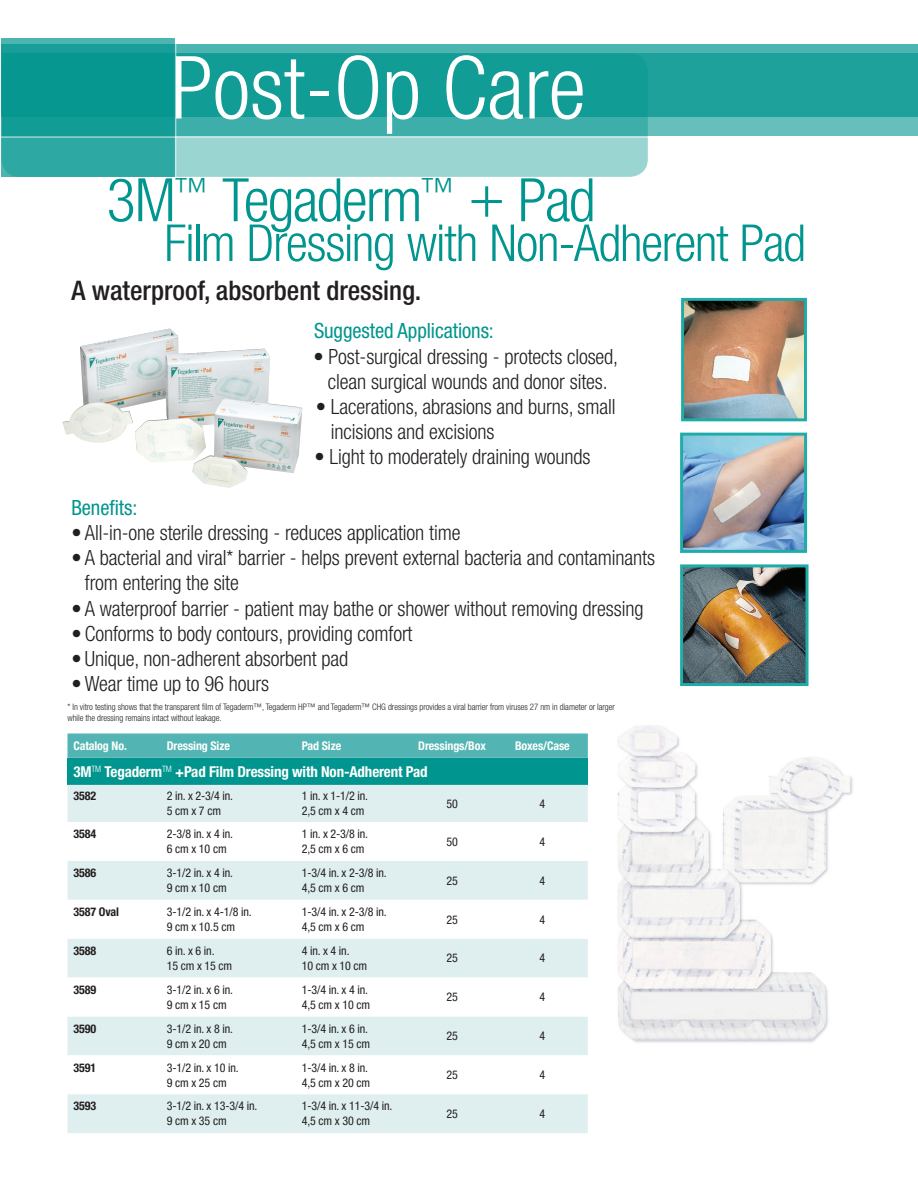
<style>
.page{position:relative;width:918px;height:1188px;background:#fff}
.page>*{position:absolute;margin:0;border:0;box-sizing:border-box;transform-origin:0 0}
.t1{font:300 condensed 87.15px "Helvetica Neue LT Std";color:#fff}
.Body_Copy{font:300 condensed 60px "Helvetica Neue LT Std";letter-spacing:-.025em;color:#00958e}
.Body_Copy-2{font:300 condensed 51px "Helvetica Neue LT Std";letter-spacing:-.025em;color:#00958e}
.t2{font:500 condensed 27px "Helvetica Neue LT Std";color:#231f20}
.t3{font:300 condensed 21px/25.2px "Helvetica Neue LT Std";letter-spacing:-.005em;color:#231f20}
.t4{font:condensed 21px "Helvetica Neue LT Std";letter-spacing:-.005em;color:#00958e}
.Chart_Bold{font:700 condensed 15px "Helvetica Neue LT Std";letter-spacing:-.01em;color:#fff}
.Chart_Regular{font:condensed 12px/15px "Helvetica Neue LT Std";letter-spacing:-.01em;color:#231f20}
.Chart_Bold-2{font:700 condensed 12px "Helvetica Neue LT Std";letter-spacing:-.01em;color:#fff}
.Chart_Bold-3{font:700 condensed 12px "Helvetica Neue LT Std";letter-spacing:-.01em;color:#231f20}
.t5{font:300 condensed 9px/10.8px "Helvetica Neue LT Std";letter-spacing:-.005em;color:#231f20}
</style>
<div class="page">
<img style="left:63px;top:329px;width:239px;height:159px">
<img style="left:685px;top:302px;width:118px;height:115px">
<div style="left:681px;top:298px;width:126px;height:123px;border:3px solid #1faca8"></div>
<img style="left:684px;top:568px;width:121px;height:114px">
<div style="left:680px;top:564px;width:129px;height:122px;border:3px solid #1faca8"></div>
<img style="left:684px;top:437px;width:119px;height:112px">
<div style="left:680px;top:433px;width:127px;height:120px;border:3px solid #1faca8"></div>
<div style="left:2px;top:54px;width:916px;height:82px;background:#66bfbb"></div>
<svg style="left:2px;top:53px;width:646px;height:124px;background:#7bc8c4"></svg>
<svg style="left:2px;top:38px;width:173px;height:139px;background:#28a59f"></svg>
<svg style="left:2px;top:45px;width:916px;height:72px;background:#189e98"></svg>
<hr style="left:175px;top:0;width:1px;height:234px;background:#fff">
<hr style="left:0;top:136px;width:855px;height:2px;background:#fff">
<div style="left:68px;top:734px;width:520px;height:24px;background:#52b5b3"></div>
<div style="left:68px;top:758px;width:520px;height:27px;background:#00958e"></div>
<div style="left:68px;top:785px;width:520px;height:348px;background:#dfefef"></div>
<svg style="left:68px;top:822px;width:93px;height:272px"></svg>
<svg style="left:161px;top:822px;width:427px;height:272px"></svg>
<img style="left:617px;top:726px;width:236px;height:317px">
<p class="t1" style="left:171px;top:38px;width:416px">Post-Op Care</p>
<p class="Body_Copy" style="left:107px;top:166px;width:490px">3M<sup>™</sup> Tegaderm<sup>™</sup> + Pad</p>
<p class="Body_Copy-2" style="left:164px;top:214px;width:643px">Film Dressing with Non-Adherent Pad</p>
<p class="t2" style="left:71px;top:274px;width:351px">A waterproof, absorbent dressing.</p>
<p class="t4" style="left:314px;top:319px;width:181px">Suggested Applications:</p>
<p class="t3" style="left:313px;top:343px;width:306px">• Post-surgical dressing - protects closed,</p>
<p class="t3" style="left:328px;top:369px;width:281px">clean surgical wounds and donor sites.</p>
<p class="t3" style="left:331px;top:394px;width:286px;text-indent:-15px">• Lacerations, abrasions and burns, small incisions and excisions</p>
<p class="t3" style="left:314px;top:444px;width:278px">• Light to moderately draining wounds</p>
<p class="t4" style="left:71px;top:495px;width:67px">Benefits:</p>
<p class="t3" style="left:71px;top:520px;width:391px">• All-in-one sterile dressing - reduces application time</p>
<p class="t3" style="left:85px;top:545px;width:572px;text-indent:-14px">• A bacterial and viral* barrier - helps prevent external bacteria and contaminants from entering the site</p>
<p class="t3" style="left:71px;top:595px;width:574px">• A waterproof barrier - patient may bathe or shower without removing dressing</p>
<p class="t3" style="left:71px;top:621px;width:343px">• Conforms to body contours, providing comfort</p>
<p class="t3" style="left:71px;top:646px;width:279px">• Unique, non-adherent absorbent pad</p>
<p class="t3" style="left:71px;top:671px;width:199px">• Wear time up to 96 hours</p>
<p class="t5" style="left:68px;top:701px;width:549px">* In vitro testing shows that the transparent film of Tegaderm™, Tegaderm HP™ and Tegaderm™ CHG dressings provides a viral barrier from viruses 27 nm in diameter or larger while the dressing remains intact without leakage.</p>
<p class="Chart_Bold-2" style="left:74px;top:738px;width:55px">Catalog No.</p>
<p class="Chart_Bold-2" style="left:167px;top:738px;width:65px">Dressing Size</p>
<p class="Chart_Bold-2" style="left:302px;top:738px;width:41px">Pad Size</p>
<p class="Chart_Bold-2" style="left:418px;top:738px;width:69px">Dressings/Box</p>
<p class="Chart_Bold-2" style="left:515px;top:738px;width:56px">Boxes/Case</p>
<p class="Chart_Bold" style="left:74px;top:762px;width:356px">3M<sup>TM</sup> Tegaderm<sup>TM</sup> +Pad Film Dressing with Non-Adherent Pad</p>
<p class="Chart_Bold-3" style="left:74px;top:789px;width:24px">3582</p>
<p class="Chart_Regular" style="left:167px;top:788px;width:68px">2 in. x 2-3/4 in.<br>5 cm x 7 cm</p>
<p class="Chart_Regular" style="left:302px;top:788px;width:68px">1 in. x 1-1/2 in.<br>2,5 cm x 4 cm</p>
<p class="Chart_Regular" style="left:446px;top:796px;width:13px">50</p>
<p class="Chart_Regular" style="left:540px;top:796px;width:7px">4</p>
<p class="Chart_Bold-3" style="left:74px;top:827px;width:24px">3584</p>
<p class="Chart_Regular" style="left:167px;top:826px;width:68px">2-3/8 in. x 4 in.<br>6 cm x 10 cm</p>
<p class="Chart_Regular" style="left:302px;top:826px;width:68px">1 in. x 2-3/8 in.<br>2,5 cm x 6 cm</p>
<p class="Chart_Regular" style="left:446px;top:834px;width:13px">50</p>
<p class="Chart_Regular" style="left:540px;top:834px;width:7px">4</p>
<p class="Chart_Bold-3" style="left:74px;top:866px;width:24px">3586</p>
<p class="Chart_Regular" style="left:167px;top:865px;width:68px">3-1/2 in. x 4 in.<br>9 cm x 10 cm</p>
<p class="Chart_Regular" style="left:302px;top:865px;width:86px">1-3/4 in. x 2-3/8 in.<br>4,5 cm x 6 cm</p>
<p class="Chart_Regular" style="left:446px;top:873px;width:13px">25</p>
<p class="Chart_Regular" style="left:540px;top:873px;width:7px">4</p>
<p class="Chart_Bold-3" style="left:74px;top:905px;width:47px">3587 Oval</p>
<p class="Chart_Regular" style="left:167px;top:904px;width:86px">3-1/2 in. x 4-1/8 in.<br>9 cm x 10.5 cm</p>
<p class="Chart_Regular" style="left:302px;top:904px;width:86px">1-3/4 in. x 2-3/8 in.<br>4,5 cm x 6 cm</p>
<p class="Chart_Regular" style="left:446px;top:912px;width:13px">25</p>
<p class="Chart_Regular" style="left:540px;top:912px;width:7px">4</p>
<p class="Chart_Bold-3" style="left:74px;top:943px;width:24px">3588</p>
<p class="Chart_Regular" style="left:167px;top:943px;width:67px">6 in. x 6 in.<br>15 cm x 15 cm</p>
<p class="Chart_Regular" style="left:302px;top:943px;width:49px">4 in. x 4 in.</p>
<p class="Chart_Regular" style="left:446px;top:951px;width:13px">25</p>
<p class="Chart_Regular" style="left:540px;top:951px;width:7px">4</p>
<p class="Chart_Regular" style="left:302px;top:958px;width:67px">10 cm x 10 cm</p>
<p class="Chart_Bold-3" style="left:74px;top:982px;width:24px">3589</p>
<p class="Chart_Regular" style="left:167px;top:982px;width:68px">3-1/2 in. x 6 in.<br>9 cm x 15 cm</p>
<p class="Chart_Regular" style="left:302px;top:982px;width:68px">1-3/4 in. x 4 in.</p>
<p class="Chart_Regular" style="left:302px;top:997px;width:70px">4,5 cm x 10 cm</p>
<p class="Chart_Bold-3" style="left:74px;top:1021px;width:24px">3590</p>
<p class="Chart_Regular" style="left:167px;top:1021px;width:68px">3-1/2 in. x 8 in.<br>9 cm x 20 cm</p>
<p class="Chart_Regular" style="left:302px;top:1021px;width:68px">1-3/4 in. x 6 in.</p>
<p class="Chart_Regular" style="left:302px;top:1036px;width:70px">4,5 cm x 15 cm</p>
<p class="Chart_Bold-3" style="left:74px;top:1060px;width:24px">3591</p>
<p class="Chart_Regular" style="left:167px;top:1060px;width:74px">3-1/2 in. x 10 in.<br>9 cm x 25 cm</p>
<p class="Chart_Regular" style="left:302px;top:1060px;width:68px">1-3/4 in. x 8 in.</p>
<p class="Chart_Regular" style="left:302px;top:1075px;width:70px">4,5 cm x 20 cm</p>
<p class="Chart_Bold-3" style="left:74px;top:1099px;width:24px">3593</p>
<p class="Chart_Regular" style="left:167px;top:1099px;width:92px">3-1/2 in. x 13-3/4 in.<br>9 cm x 35 cm</p>
<p class="Chart_Regular" style="left:302px;top:1099px;width:92px">1-3/4 in. x 11-3/4 in.</p>
<p class="Chart_Regular" style="left:302px;top:1114px;width:70px">4,5 cm x 30 cm</p>
<p class="Chart_Regular" style="left:446px;top:989px;width:13px">25</p>
<p class="Chart_Regular" style="left:540px;top:989px;width:7px">4</p>
<p class="Chart_Regular" style="left:446px;top:1028px;width:13px">25</p>
<p class="Chart_Regular" style="left:540px;top:1028px;width:7px">4</p>
<p class="Chart_Regular" style="left:446px;top:1067px;width:13px">25</p>
<p class="Chart_Regular" style="left:540px;top:1067px;width:7px">4</p>
<p class="Chart_Regular" style="left:446px;top:1106px;width:13px">25</p>
<p class="Chart_Regular" style="left:540px;top:1106px;width:7px">4</p>
</div>
